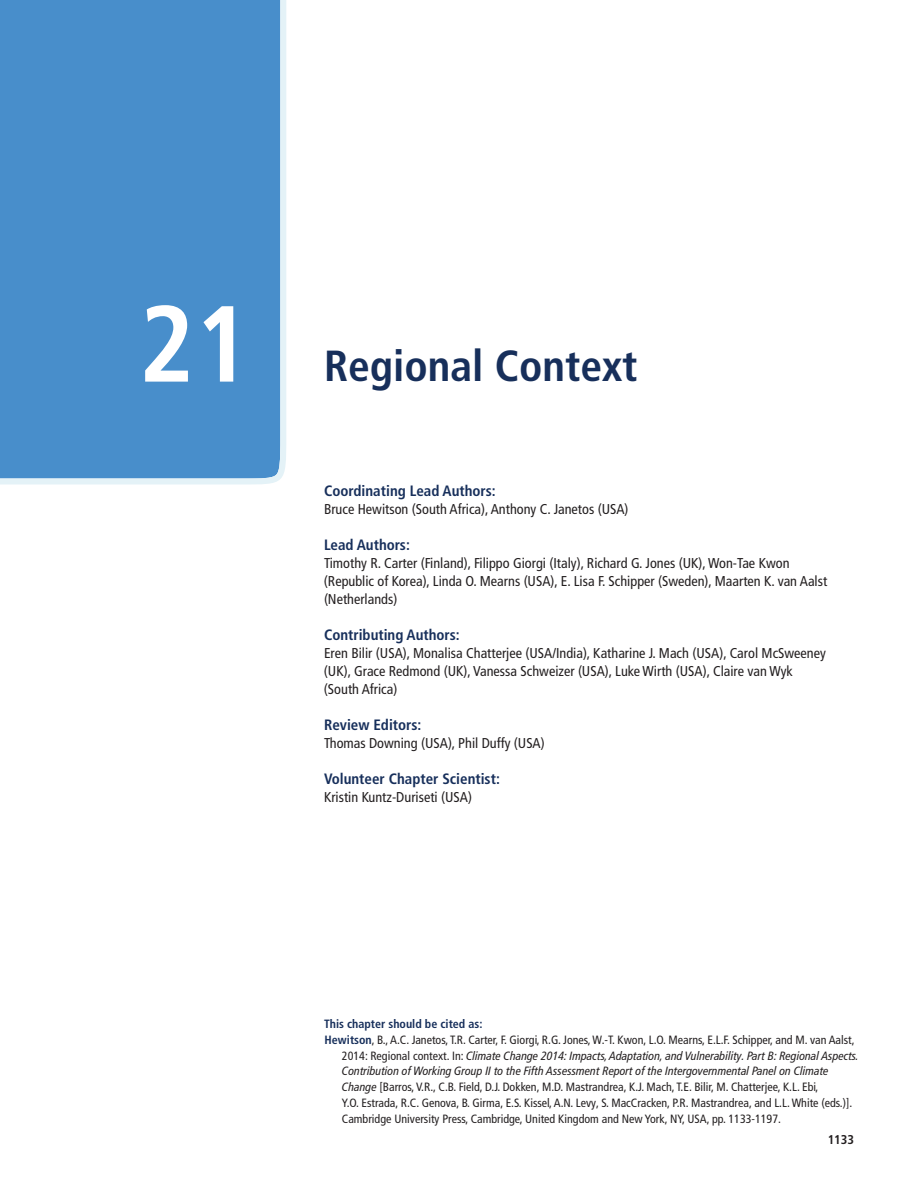
<style>
.page{position:relative;width:918px;height:1188px;background:#fff}
.page>*{position:absolute;margin:0;border:0;box-sizing:border-box;transform-origin:0 0}
.t1{font:700 condensed 108px "Frutiger LT Pro";color:#fff}
.t2{font:700 condensed 43.5px "Frutiger LT Pro";color:#172f5b}
.t3{font:700 condensed 15px "Frutiger LT Pro";color:#172f5b}
.t4{font:condensed 14.25px/18px "Frutiger LT Pro";color:#231f20}
.t5{font:700 condensed 12.75px "Frutiger LT Pro";color:#231f20}
.t6{font:condensed 12px "Frutiger LT Pro";color:#231f20}
.t7{font:italic condensed 12px "Frutiger LT Pro";color:#231f20}
.t8{font:700 condensed 12px "Frutiger LT Pro";color:#172f5b}
.s1{font-weight:700;color:#172f5b}
.s2{font-style:normal}
.s3{font-style:italic}
</style>
<div class="page">
<div style="left:0;top:0;width:286px;height:485px;background:#488ecb"></div>
<h1 class="t1" style="left:138px;top:306px;width:114px">21</h1>
<h2 class="t2" style="left:324px;top:351px;width:315px">Regional Context</h2>
<p class="t3" style="left:324px;top:485px;width:173px">Coordinating Lead Authors:</p>
<p class="t4" style="left:324px;top:501px;width:306px">Bruce Hewitson (South Africa), Anthony C. Janetos (USA)</p>
<p class="t3" style="left:324px;top:539px;width:87px">Lead Authors:</p>
<p class="t4" style="left:324px;top:555px;width:505px">Timothy R. Carter (Finland), Filippo Giorgi (Italy), Richard G. Jones (UK),Won-Tae Kwon (Republic of Korea), Linda O. Mearns (USA), E. Lisa F. Schipper (Sweden), Maarten K. van Aalst (Netherlands)</p>
<p class="t3" style="left:324px;top:629px;width:137px">Contributing Authors:</p>
<p class="t4" style="left:324px;top:645px;width:503px">Eren Bilir (USA), Monalisa Chatterjee (USA/India), Katharine J. Mach (USA), Carol McSweeney (UK), Grace Redmond (UK), Vanessa Schweizer (USA), Luke Wirth (USA), Claire van Wyk (South Africa)</p>
<p class="t3" style="left:324px;top:719px;width:99px">Review Editors:</p>
<p class="t4" style="left:324px;top:735px;width:222px">Thomas Downing (USA), Phil Duffy (USA)</p>
<p class="t3" style="left:324px;top:773px;width:177px">Volunteer Chapter Scientist:</p>
<p class="t4" style="left:324px;top:789px;width:150px">Kristin Kuntz-Duriseti (USA)</p>
<p class="t8" style="left:324px;top:1019px;width:160px">This chapter should be cited as:</p>
<p class="t6" style="left:325px;top:1035px;width:532px"><span class="s1">Hewitson</span>, B., A.C. Janetos, T.R. Carter, F. Giorgi, R.G. Jones,W.-T. Kwon, L.O. Mearns, E.L.F. Schipper, and M. van Aalst,</p>
<p class="t7" style="left:342px;top:1051px;width:518px"><span class="s2">2014: Regional context. In:</span> Climate Change 2014: Impacts, Adaptation, and Vulnerability. Part B: Regional Aspects.</p>
<p class="t7" style="left:342px;top:1067px;width:488px">Contribution of Working Group II to the Fifth Assessment Report of the Intergovernmental Panel on Climate</p>
<p class="t6" style="left:342px;top:1083px;width:478px"><span class="s3">Change</span> [Barros, V.R., C.B. Field, D.J. Dokken, M.D. Mastrandrea, K.J. Mach, T.E. Bilir, M. Chatterjee, K.L. Ebi,</p>
<p class="t6" style="left:342px;top:1098px;width:512px">Y.O. Estrada, R.C. Genova, B. Girma, E.S. Kissel, A.N. Levy, S. MacCracken, P.R. Mastrandrea, and L.L.White (eds.)].</p>
<p class="t6" style="left:342px;top:1114px;width:441px">Cambridge University Press, Cambridge, United Kingdom and New York, NY, USA, pp. 1133-1197.</p>
<p class="t5" style="left:828px;top:1135px;width:28px">1133</p>
</div>
